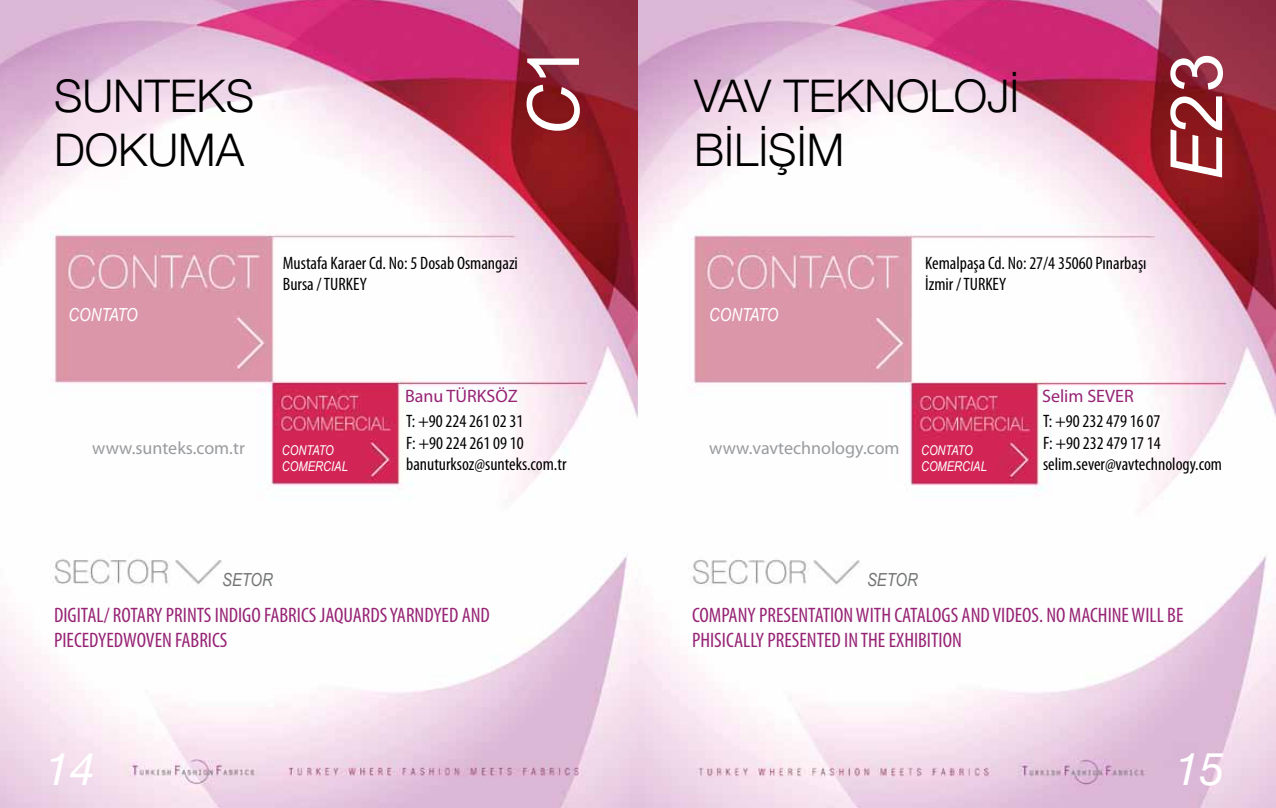
<style>
.page{position:relative;width:1276px;height:808px;background:#fff}
.page>*{position:absolute;margin:0;border:0;box-sizing:border-box;transform-origin:0 0}
.t1{font:72px "Arial";color:#fff}
.t2{font:italic 72px "Arial";color:#fff}
.t3{font:300 45px/54px "Helvetica Neue";color:#000}
.t4{font:italic 45px "Helvetica Neue";color:#fff}
.t5{font:condensed 21px/25.2px "Myriad Pro";color:#962375}
.t6{font:condensed 18px/21.6px "Myriad Pro";color:#000}
.t7{font:18px "Myriad Pro";color:#999b9e}
.t8{font:18px "Myriad Pro";color:#962375}
.t9{font:italic 18px "Arial Narrow";letter-spacing:-.01em;color:#fff}
.t10{font:italic 18px "Arial Narrow";color:#737474}
.t11{font:italic 13.5px/15.5px "Arial Narrow";color:#fff}
.s1{font-style:normal}
.s2{font-style:italic}
</style>
<div class="page">
<img style="left:0;top:0;width:1276px;height:808px">
<h2 class="t3" style="left:54px;top:69px;width:202px">SUNTEKS<br>DOKUMA</h2>
<h1 class="t2" style="left:507px;top:137px;width:94px;rotate:-90deg">C<span class="s1">1</span></h1>
<h1 class="t1" style="left:1149px;top:181px;width:130px;rotate:-90deg"><span class="s2">E</span>23</h1>
<h2 class="t3" style="left:694px;top:69px;width:327px">VAV TEKNOLOJİ<br>BİLİŞİM</h2>
<p class="t6" style="left:283px;top:252px;width:237px">Mustafa Karaer Cd. No: 5 Dosab Osmangazi<br>Bursa / TURKEY</p>
<p class="t6" style="left:925px;top:252px;width:223px">Kemalpaşa Cd. No: 27/4 35060 Pınarbaşı<br>İzmir / TURKEY</p>
<p class="t9" style="left:69px;top:302px;width:71px">CONTATO</p>
<p class="t9" style="left:709px;top:302px;width:71px">CONTATO</p>
<p class="t8" style="left:405px;top:385px;width:114px">Banu TÜRKSÖZ</p>
<p class="t8" style="left:1042px;top:385px;width:93px">Selim SEVER</p>
<p class="t6" style="left:406px;top:410px;width:162px">T: +90 224 261 02 31<br>F: +90 224 261 09 10 banuturksoz@sunteks.com.tr</p>
<p class="t7" style="left:92px;top:436px;width:154px">www.sunteks.com.tr</p>
<p class="t7" style="left:709px;top:436px;width:192px">www.vavtechnology.com</p>
<p class="t11" style="left:282px;top:442px;width:67px">CONTATO<br>COMERCIAL</p>
<p class="t11" style="left:921px;top:442px;width:67px">CONTATO<br>COMERCIAL</p>
<p class="t10" style="left:222px;top:567px;width:52px">SETOR</p>
<p class="t10" style="left:867px;top:567px;width:52px">SETOR</p>
<p class="t6" style="left:1043px;top:410px;width:180px">T: +90 232 479 16 07<br>F: +90 232 479 17 14 selim.sever@vavtechnology.com</p>
<p class="t5" style="left:54px;top:602px;width:437px">DIGITAL/ ROTARY PRINTS INDIGO FABRICS JAQUARDS YARNDYED AND<br>PIECEDYEDWOVEN FABRICS</p>
<p class="t5" style="left:692px;top:602px;width:493px">COMPANY PRESENTATION WITH CATALOGS AND VIDEOS. NO MACHINE WILL BE<br>PHISICALLY PRESENTED IN THE EXHIBITION</p>
<h2 class="t4" style="left:45px;top:742px;width:52px">14</h2>
<h2 class="t4" style="left:1174px;top:742px;width:52px">15</h2>
</div>
